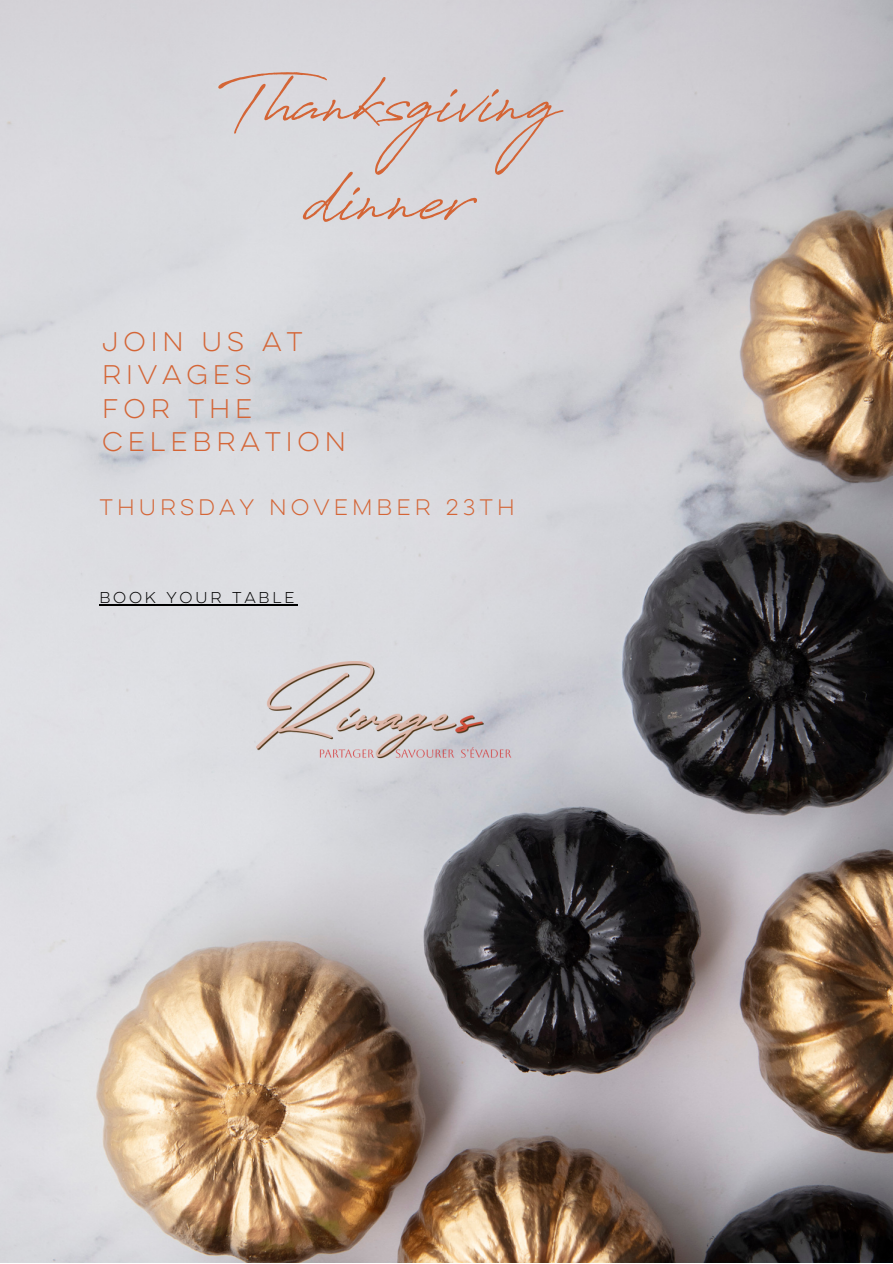
<style>
.page{position:relative;width:893px;height:1264px;background:#fff}
.page>*{position:absolute;margin:0;border:0;box-sizing:border-box;transform-origin:0 0}
.t1{font:70.5px "Antro Vectra Bolder";color:#d46536}
.t2{font:24.15px/33.2px "Lulo Clean One";color:#d46536}
.t3{font:20.1px "Lulo Clean One";color:#d46536}
.t4{font:14.1px "Lulo Clean One";color:#000}
</style>
<div class="page">
<img style="left:0;top:0;width:892px;height:1262px">
<img style="left:256px;top:662px;width:264px;height:104px">
<hr style="left:99px;top:604px;width:198px;height:1px;background:#000">
<p class="t1" style="left:219px;top:53px;width:379px">Thanksgiving</p>
<p class="t1" style="left:304px;top:151px;width:170px">dinner</p>
<p class="t2" style="left:102px;top:327px;width:207px">JOIN US AT</p>
<p class="t2" style="left:102px;top:360px;width:156px">RIVAGES</p>
<p class="t2" style="left:102px;top:393px;width:250px">FOR THE<br>CELEBRATION</p>
<p class="t3" style="left:99px;top:498px;width:421px">THURSDAY NOVEMBER 23TH</p>
<p class="t4" style="left:99px;top:591px;width:200px">BOOK YOUR TABLE</p>
</div>
